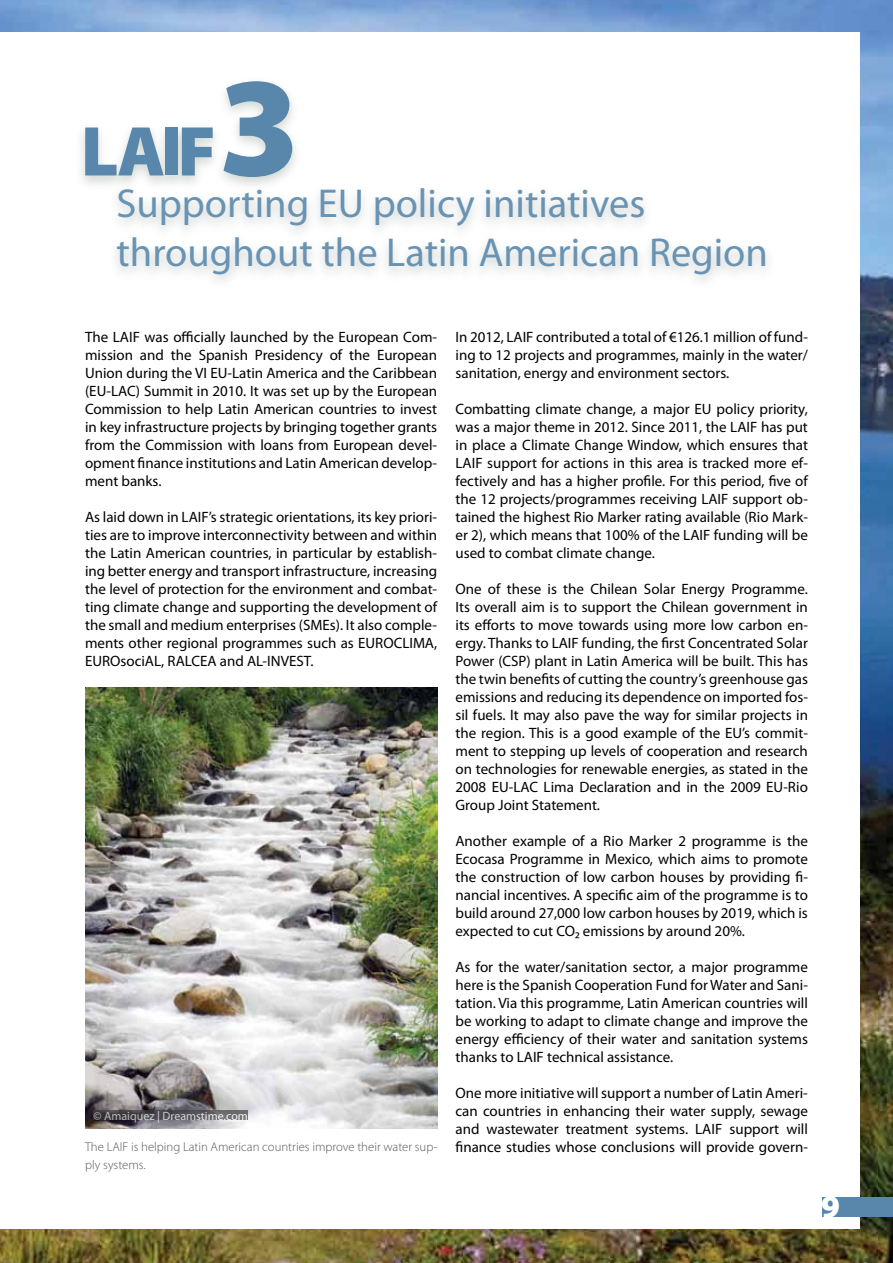
<style>
.page{position:relative;width:893px;height:1263px;background:#fff}
.page>*{position:absolute;margin:0;border:0;box-sizing:border-box;transform-origin:0 0}
.t1{font:900 142.5px "Myriad Pro";color:#5887ab}
.t2{font:40.5px/48.6px "Myriad Pro";color:#5887ab}
.t3{font:900 33px "Myriad Pro";color:#fff}
.t4{font:15px/18px "Myriad Pro";color:#000;text-align:justify}
.t5{font:300 12.75px/18px "Myriad Pro";color:#58595b}
.t6{font:12px "Myriad Pro";color:#fff}
.s1{font-weight:400;font-size:15px;color:#000}
</style>
<div class="page">
<img style="left:0;top:0;width:893px;height:1263px">
<div style="left:0;top:32px;width:859px;height:1197px;background:#fff"></div>
<div style="left:822px;top:1197px;width:71px;height:19px;background:#5887ab"></div>
<img style="left:85px;top:688px;width:352px;height:440px">
<svg style="left:94px;top:1110px;width:154px;height:9px"></svg>
<img style="left:81px;top:127px;width:123px;height:67px">
<svg style="left:85px;top:128px;width:79px;height:47px"></svg>
<div style="left:166px;top:128px;width:12px;height:47px;background:#5887ab"></div>
<svg style="left:182px;top:128px;width:22px;height:47px"></svg>
<img style="left:204px;top:82px;width:110px;height:148px">
<h1 class="t1" style="left:218px;top:46px;width:83px">3</h1>
<h2 class="t2" style="left:117px;top:179px;width:653px">Supporting EU policy initiatives throughout the Latin American Region</h2>
<p class="t4" style="left:455px;top:328px;width:354px">In 2012, LAIF contributed a total of €126.1 million of fund&shy;ing to 12 projects and programmes, mainly in the water/ sanitation, energy and environment sectors.</p>
<p class="t4" style="left:455px;top:400px;width:354px">Combatting climate change, a major EU policy priority, was a major theme in 2012. Since 2011, the LAIF has put in place a Climate Change Window, which ensures that LAIF support for actions in this area is tracked more ef&shy;fectively and has a higher profile. For this period, five of the 12 projects/programmes receiving LAIF support ob&shy;tained the highest Rio Marker rating available (Rio Mark&shy;er 2), which means that 100% of the LAIF funding will be used to combat climate change.</p>
<p class="t4" style="left:455px;top:580px;width:354px">One of these is the Chilean Solar Energy Programme.<br>Its overall aim is to support the Chilean government in its efforts to move towards using more low carbon en&shy;ergy. Thanks to LAIF funding, the first Concentrated Solar Power (CSP) plant in Latin America will be built. This has the twin benefits of cutting the country’s greenhouse gas emissions and reducing its dependence on imported fos&shy;sil fuels. It may also pave the way for similar projects in the region. This is a good example of the EU’s commit&shy;ment to stepping up levels of cooperation and research on technologies for renewable energies, as stated in the 2008 EU-LAC Lima Declaration and in the 2009 EU-Rio Group Joint Statement.</p>
<p class="t4" style="left:455px;top:832px;width:354px">Another example of a Rio Marker 2 programme is the Ecocasa Programme in Mexico, which aims to promote the construction of low carbon houses by providing fi&shy;nancial incentives. A specific aim of the programme is to build around 27,000 low carbon houses by 2019, which is expected to cut CO₂ emissions by around 20%.</p>
<p class="t4" style="left:455px;top:958px;width:354px">As for the water/sanitation sector, a major programme here is the Spanish Cooperation Fund for Water and Sani&shy;tation. Via this programme, Latin American countries will be working to adapt to climate change and improve the energy efficiency of their water and sanitation systems thanks to LAIF technical assistance.</p>
<p class="t4" style="left:455px;top:1084px;width:354px">One more initiative will support a number of Latin Ameri&shy;can countries in enhancing their water supply, sewage and wastewater treatment systems. LAIF support will</p>
<p class="t5" style="left:85px;top:1138px;width:724px">The LAIF is helping Latin American countries improve their water sup- <span class="s1">finance studies whose conclusions will provide govern&shy;</span>ply systems.</p>
<p class="t4" style="left:85px;top:328px;width:354px">The LAIF was officially launched by the European Com&shy;mission and the Spanish Presidency of the European Union during the VI EU-Latin America and the Caribbean (EU-LAC) Summit in 2010. It was set up by the European Commission to help Latin American countries to invest in key infrastructure projects by bringing together grants from the Commission with loans from European devel&shy;opment finance institutions and Latin American develop&shy;ment banks.</p>
<p class="t4" style="left:85px;top:508px;width:354px">As laid down in LAIF’s strategic orientations, its key priori&shy;ties are to improve interconnectivity between and within the Latin American countries, in particular by establish&shy;ing better energy and transport infrastructure, increasing the level of protection for the environment and combat&shy;ting climate change and supporting the development of the small and medium enterprises (SMEs). It also comple&shy;ments other regional programmes such as EUROCLIMA, EUROsociAL, RALCEA and AL-INVEST.</p>
<p class="t6" style="left:94px;top:1108px;width:156px">© Amaiquez | Dreamstime.com</p>
<h3 class="t3" style="left:821px;top:1188px;width:20px">9</h3>
</div>
